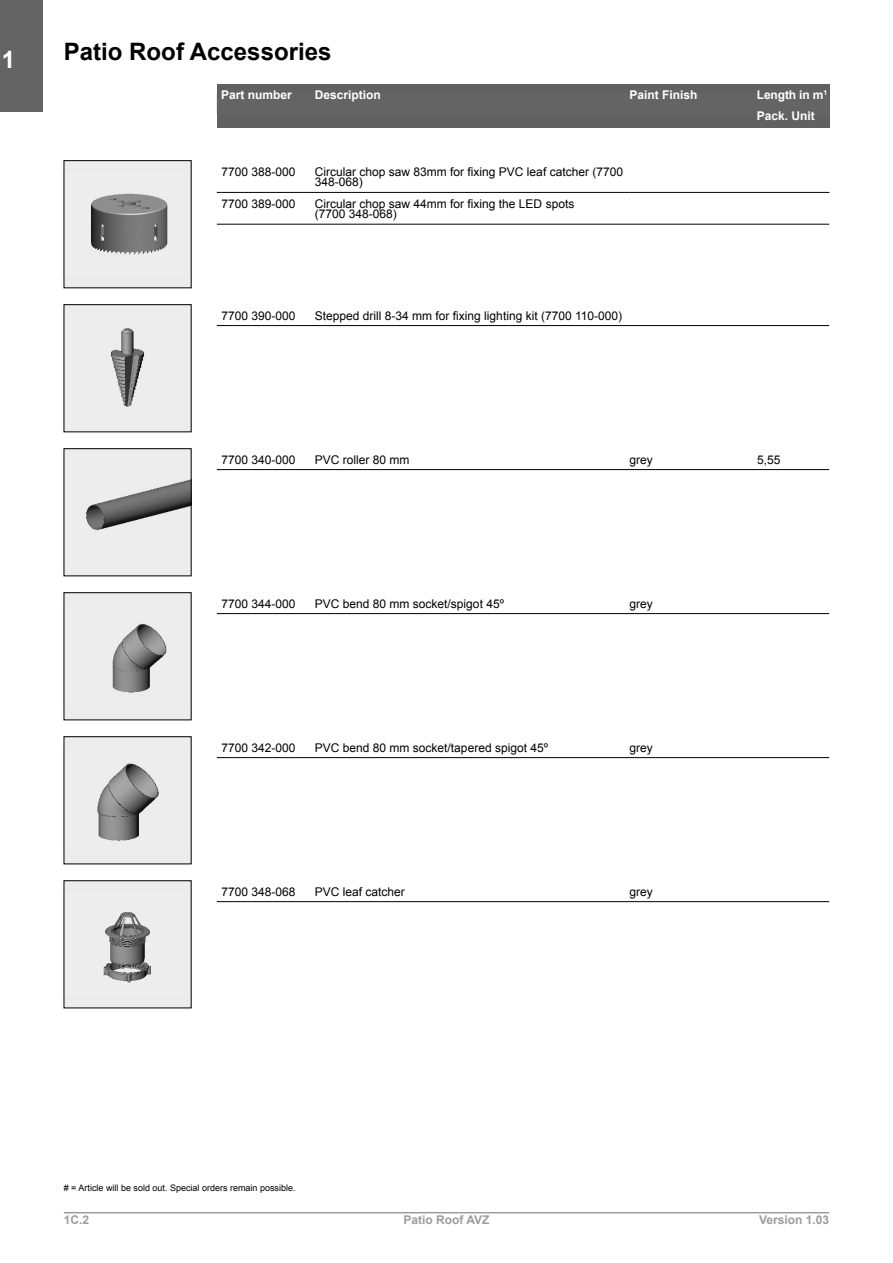
<style>
.page{position:relative;width:893px;height:1263px;background:#fff}
.page>*{position:absolute;margin:0;border:0;box-sizing:border-box;transform-origin:0 0}
.t1{font:700 24px "Arial";color:#000}
.t2{font:700 24px "Arial";color:#fff}
.t3{font:12px/10.5px "Arial";color:#000}
.t4{font:700 12px/21.3px "Arial";color:#fff}
.page_footer{font:700 12px "Arial";color:#9d9d9d}
.t5{font:9px "Arial";color:#000}
</style>
<div class="page">
<hr style="left:64px;top:1212px;width:765px;height:1px;background:#9d9d9d">
<div style="left:217px;top:84px;width:612px;height:44px;background:#616161"></div>
<div style="left:0;top:0;width:43px;height:112px;background:#646464"></div>
<hr style="left:217px;top:224px;width:612px;height:1px;background:#000">
<hr style="left:221px;top:192px;width:81px;height:1px;background:#000">
<svg style="left:302px;top:192px;width:13px;height:1px"></svg>
<hr style="left:315px;top:192px;width:315px;height:1px;background:#000">
<hr style="left:630px;top:192px;width:127px;height:1px;background:#000">
<hr style="left:757px;top:192px;width:72px;height:1px;background:#000">
<div style="left:64px;top:161px;width:127px;height:127px;background:#ececec"></div>
<img style="left:91px;top:193px;width:77px;height:62px">
<hr style="left:217px;top:325px;width:612px;height:1px;background:#000">
<div style="left:64px;top:305px;width:127px;height:127px;background:#ececec"></div>
<img style="left:111px;top:328px;width:34px;height:79px">
<hr style="left:217px;top:469px;width:612px;height:1px;background:#000">
<div style="left:64px;top:449px;width:127px;height:127px;background:#ececec"></div>
<img style="left:86px;top:480px;width:103px;height:51px">
<hr style="left:217px;top:613px;width:612px;height:1px;background:#000">
<div style="left:64px;top:593px;width:127px;height:127px;background:#ececec"></div>
<img style="left:112px;top:624px;width:55px;height:69px">
<hr style="left:217px;top:757px;width:612px;height:1px;background:#000">
<div style="left:64px;top:737px;width:127px;height:127px;background:#ececec"></div>
<img style="left:97px;top:763px;width:62px;height:78px">
<hr style="left:217px;top:901px;width:612px;height:1px;background:#000">
<div style="left:64px;top:881px;width:127px;height:127px;background:#ececec"></div>
<img style="left:103px;top:912px;width:48px;height:71px">
<h1 class="t2" style="left:2px;top:43px;width:15px">1</h1>
<h1 class="t1" style="left:64px;top:36px;width:269px">Patio Roof Accessories</h1>
<p class="t4" style="left:221px;top:84px;width:72px">Part number</p>
<p class="t4" style="left:315px;top:84px;width:68px">Description</p>
<p class="t4" style="left:629px;top:84px;width:70px">Paint Finish</p>
<p class="t4" style="left:757px;top:84px;width:72px">Length in m<sup>1<br></sup>Pack. Unit</p>
<p class="t3" style="left:221px;top:166px;width:76px">7700 388-000</p>
<p class="t3" style="left:315px;top:166px;width:310px">Circular chop saw 83mm for fixing PVC leaf catcher (7700<br>348-068)</p>
<p class="t3" style="left:221px;top:199px;width:76px">7700 389-000</p>
<p class="t3" style="left:315px;top:199px;width:261px">Circular chop saw 44mm for fixing the LED spots (7700 348-068)</p>
<p class="t3" style="left:221px;top:310px;width:76px">7700 390-000</p>
<p class="t3" style="left:315px;top:310px;width:309px">Stepped drill 8-34 mm for fixing lighting kit (7700 110-000)</p>
<p class="t3" style="left:221px;top:454px;width:76px">7700 340-000</p>
<p class="t3" style="left:315px;top:454px;width:96px">PVC roller 80 mm</p>
<p class="t3" style="left:630px;top:454px;width:25px">grey</p>
<p class="t3" style="left:757px;top:454px;width:25px">5,55</p>
<p class="t3" style="left:221px;top:598px;width:76px">7700 344-000</p>
<p class="t3" style="left:315px;top:598px;width:191px">PVC bend 80 mm socket/spigot 45º</p>
<p class="t3" style="left:630px;top:598px;width:25px">grey</p>
<p class="t3" style="left:221px;top:742px;width:76px">7700 342-000</p>
<p class="t3" style="left:315px;top:742px;width:235px">PVC bend 80 mm socket/tapered spigot 45º</p>
<p class="t3" style="left:630px;top:742px;width:25px">grey</p>
<p class="t3" style="left:221px;top:886px;width:76px">7700 348-068</p>
<p class="t3" style="left:315px;top:886px;width:92px">PVC leaf catcher</p>
<p class="t3" style="left:630px;top:886px;width:25px">grey</p>
<p class="t5" style="left:64px;top:1181px;width:233px"># = Article will be sold out. Special orders remain possible.</p>
<p class="page_footer" style="left:64px;top:1212px;width:27px">1C.2</p>
<p class="page_footer" style="left:403px;top:1212px;width:87px">Patio Roof AVZ</p>
<p class="page_footer" style="left:759px;top:1212px;width:72px">Version 1.03</p>
</div>
